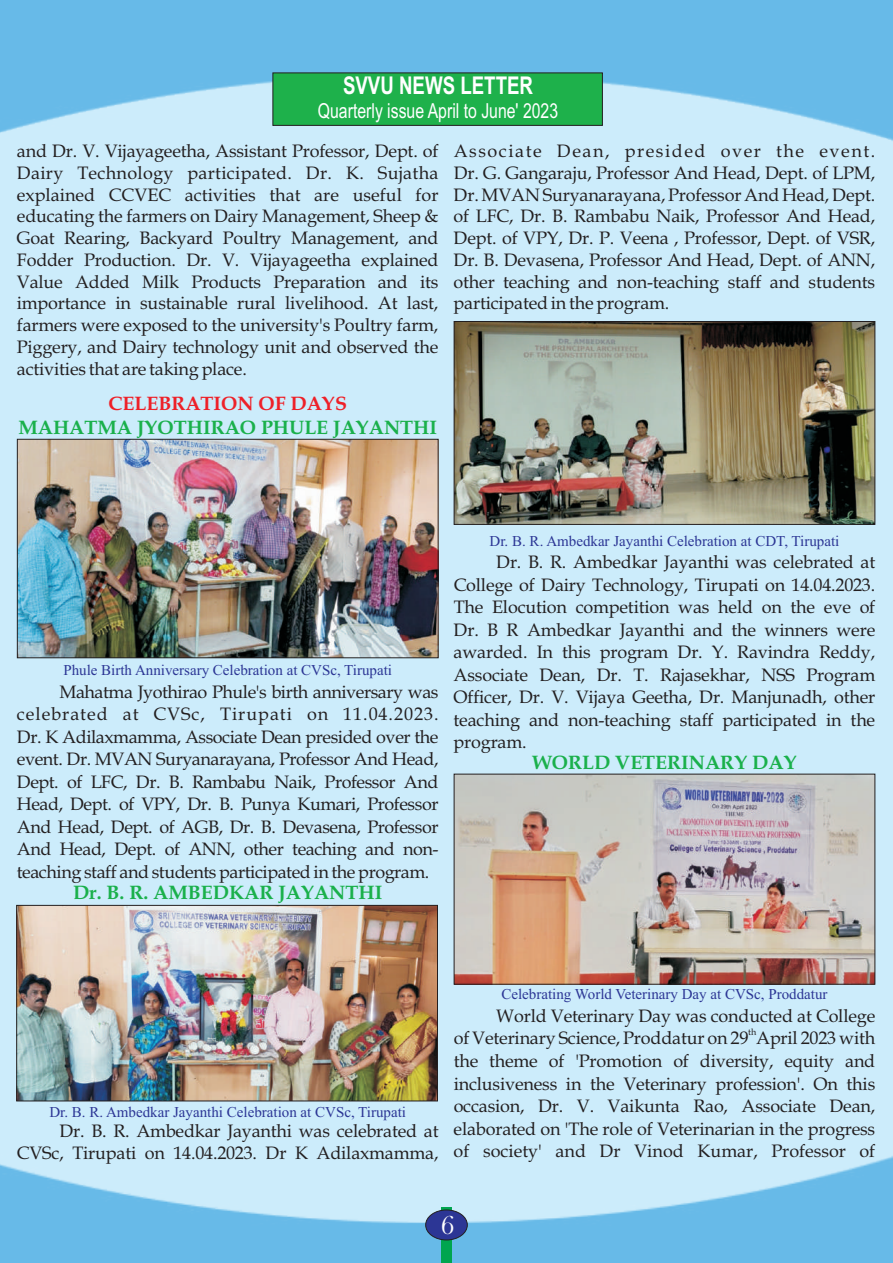
<style>
.page{position:relative;width:893px;height:1263px;background:#fff}
.page>*{position:absolute;margin:0;border:0;box-sizing:border-box;transform-origin:0 0}
.t1{font:27px "Bask Old Face";color:#fff}
.t2{font:700 24.45px "Arial";color:#fff;scale:.76 1}
.t3{font:20.7px "Arial";color:#fff;scale:.76 1}
.t4{font:700 19.5px "Book Antiqua";color:#1ab04b}
.t5{font:700 19.5px "Book Antiqua";color:#ee2028}
.t6{font:18px/22.5px "Book Antiqua";letter-spacing:-.01em;color:#231f20;text-align:justify}
.t7{font:15px "Times New Roman";color:#2c3695}
.t8{font:9px "Book Antiqua";color:#231f20}
</style>
<div class="page">
<img style="left:0;top:0;width:893px;height:1263px">
<div style="left:441px;top:1206px;width:11px;height:57px;background:#00a54f"></div>
<div style="left:425px;top:1210px;width:42px;height:30px;background:#2c3695;border:1px solid #231f20;border-radius:50%"></div>
<div style="left:272px;top:73px;width:331px;height:53px;background:#1eb14b;border:1px solid #231f20"></div>
<img style="left:19px;top:441px;width:417px;height:215px">
<div style="left:17px;top:439px;width:421px;height:219px;border:1px solid #231f20"></div>
<img style="left:19px;top:907px;width:417px;height:192px">
<div style="left:17px;top:905px;width:421px;height:196px;border:1px solid #231f20"></div>
<img style="left:456px;top:323px;width:417px;height:200px">
<div style="left:454px;top:321px;width:421px;height:204px;border:1px solid #231f20"></div>
<img style="left:456px;top:776px;width:417px;height:206px">
<h2 class="t2" style="left:343px;top:76px;width:251px">SVVU NEWS LETTER</h2>
<p class="t3" style="left:318px;top:103px;width:318px">Quarterly issue April to June' 2023</p>
<p class="t6" style="left:17px;top:142px;width:423px;line-height:21.8px">and Dr. V. Vijayageetha, Assistant Professor, Dept. of Dairy Technology participated. Dr. K. Sujatha explained CCVEC activities that are useful for educating the farmers on Dairy Management, Sheep &amp; Goat Rearing, Backyard Poultry Management, and Fodder Production. Dr. V. Vijayageetha explained Value Added Milk Products Preparation and its importance in sustainable rural livelihood. At last, farmers were exposed to the university's Poultry farm, Piggery, and Dairy technology unit and observed the activities that are taking place.</p>
<p class="t6" style="left:454px;top:142px;width:423px;line-height:21.8px">Associate Dean, presided over the event.<br>Dr. G. Gangaraju, Professor And Head, Dept. of LPM, Dr. MVAN Suryanarayana, Professor And Head, Dept. of LFC, Dr. B. Rambabu Naik, Professor And Head, Dept. of VPY, Dr. P. Veena , Professor, Dept. of VSR, Dr. B. Devasena, Professor And Head, Dept. of ANN, other teaching and non-teaching staff and students participated in the program.</p>
<p class="t5" style="left:109px;top:396px;width:240px">CELEBRATION OF DAYS</p>
<p class="t4" style="left:18px;top:420px;width:420px">MAHATMA JYOTHIRAO PHULE JAYANTHI</p>
<p class="t7" style="left:63px;top:665px;width:330px">Phule Birth Anniversary Celebration at CVSc, Tirupati</p>
<p class="t6" style="left:17px;top:683px;width:423px;text-indent:43px">Mahatma Jyothirao Phule's birth anniversary was celebrated at CVSc, Tirupati on 11.04.2023.<br>Dr. K Adilaxmamma, Associate Dean presided over the event. Dr. MVAN Suryanarayana, Professor And Head, Dept. of LFC, Dr. B. Rambabu Naik, Professor And Head, Dept. of VPY, Dr. B. Punya Kumari, Professor And Head, Dept. of AGB, Dr. B. Devasena, Professor And Head, Dept. of ANN, other teaching and non&shy;teaching staff and students participated in the program.</p>
<p class="t4" style="left:73px;top:884px;width:311px">Dr. B. R. AMBEDKAR JAYANTHI</p>
<p class="t7" style="left:490px;top:535px;width:351px">Dr. B. R. Ambedkar Jayanthi Celebration at CDT, Tirupati</p>
<p class="t6" style="left:454px;top:553px;width:423px;text-indent:43px">Dr. B. R. Ambedkar Jayanthi was celebrated at College of Dairy Technology, Tirupati on 14.04.2023.<br>The Elocution competition was held on the eve of Dr. B R Ambedkar Jayanthi and the winners were awarded. In this program Dr. Y. Ravindra Reddy, Associate Dean, Dr. T. Rajasekhar, NSS Program Officer, Dr. V. Vijaya Geetha, Dr. Manjunadh, other teaching and non-teaching staff participated in the program.</p>
<p class="t4" style="left:532px;top:754px;width:266px">WORLD VETERINARY DAY</p>
<p class="t7" style="left:49px;top:1106px;width:358px">Dr. B. R. Ambedkar Jayanthi Celebration at CVSc, Tirupati</p>
<p class="t6" style="left:17px;top:1122px;width:423px;line-height:21.8px;text-align:right">Dr. B. R. Ambedkar Jayanthi was celebrated at<br>CVSc, Tirupati on 14.04.2023. Dr K Adilaxmamma,</p>
<p class="t7" style="left:501px;top:989px;width:328px">Celebrating World Veterinary Day at CVSc, Proddatur</p>
<p class="t6" style="left:496px;top:1007px;width:381px">World Veterinary Day was conducted at College</p>
<p class="t8" style="left:748px;top:1029px;width:10px">th</p>
<p class="t6" style="left:454px;top:1029px;width:423px">of Veterinary Science, Proddatur on 29 April 2023 with the theme of 'Promotion of diversity, equity and inclusiveness in the Veterinary profession'. On this occasion, Dr. V. Vaikunta Rao, Associate Dean, elaborated on 'The role of Veterinarian in the progress of society' and Dr Vinod Kumar, Professor of</p>
<h1 class="t1" style="left:441px;top:1215px;width:15px">6</h1>
</div>
